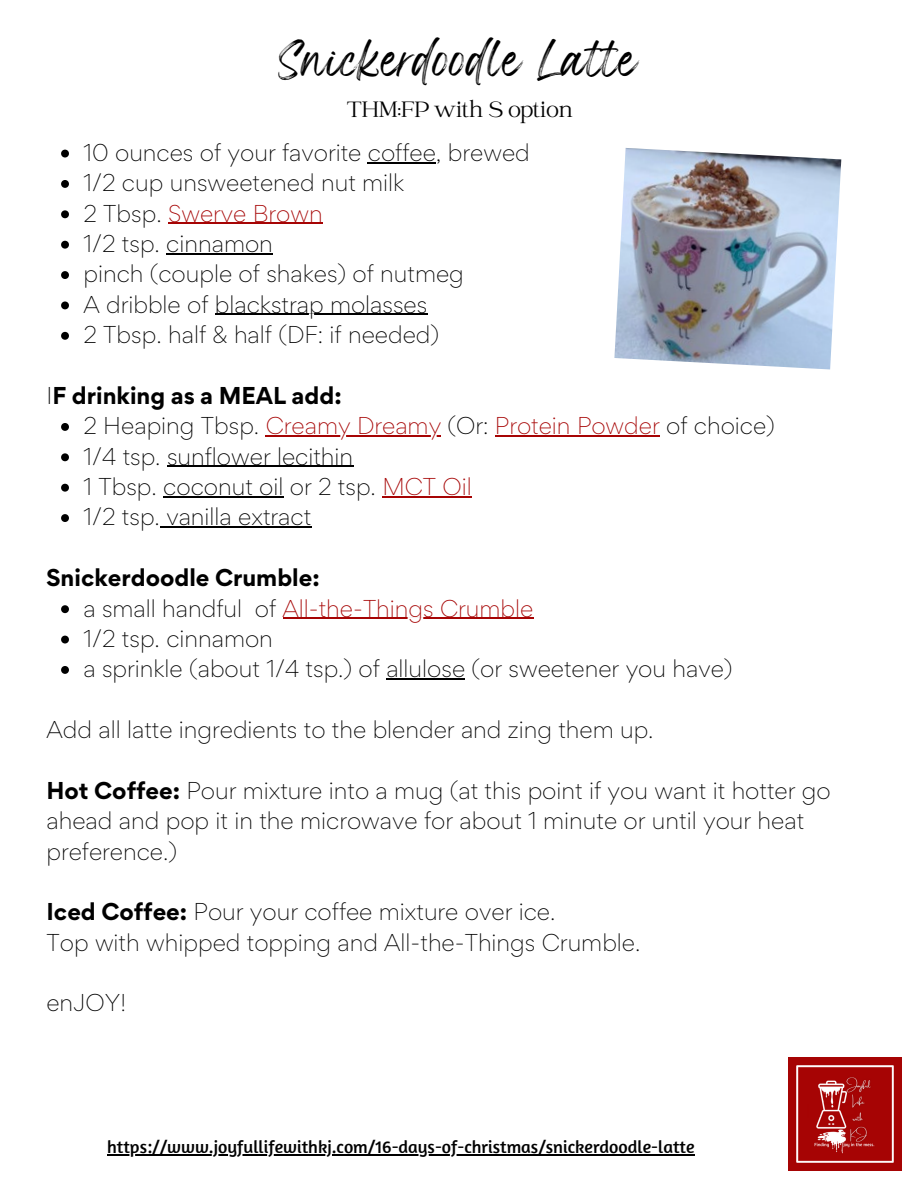
<style>
.page{position:relative;width:918px;height:1188px;background:#fff}
.page>*{position:absolute;margin:0;border:0;box-sizing:border-box;transform-origin:0 0}
.t1{font:27.75px "Wonderful Branding";color:#000}
.t2{font:24.45px "Catchy Mager";color:#000}
.t3{font:300 21.75px/30.3px "Gordita";color:#000}
.t4{font:700 21.75px "Gordita";color:#000}
.t5{font:18px "Amaranth";color:#000}
.s1{color:#a60404}
.s2{font-weight:300}
.s3{font-weight:700}
</style>
<div class="page">
<svg style="left:61px;top:150px;width:8px;height:8px"></svg>
<hr style="left:368px;top:162px;width:68px;height:1px;background:#000">
<svg style="left:61px;top:180px;width:8px;height:8px"></svg>
<svg style="left:61px;top:210px;width:8px;height:8px"></svg>
<hr style="left:168px;top:223px;width:155px;height:1px;background:#a60404">
<svg style="left:61px;top:241px;width:8px;height:8px"></svg>
<hr style="left:166px;top:253px;width:107px;height:1px;background:#000">
<svg style="left:61px;top:271px;width:8px;height:8px"></svg>
<svg style="left:61px;top:302px;width:8px;height:7px"></svg>
<hr style="left:215px;top:314px;width:212px;height:1px;background:#000">
<svg style="left:61px;top:332px;width:8px;height:8px"></svg>
<svg style="left:61px;top:423px;width:8px;height:8px"></svg>
<hr style="left:266px;top:435px;width:175px;height:1px;background:#a60404">
<hr style="left:495px;top:435px;width:165px;height:1px;background:#a60404">
<svg style="left:61px;top:453px;width:8px;height:8px"></svg>
<hr style="left:167px;top:466px;width:186px;height:1px;background:#000">
<svg style="left:61px;top:484px;width:8px;height:8px"></svg>
<hr style="left:163px;top:496px;width:120px;height:1px;background:#000">
<hr style="left:382px;top:496px;width:90px;height:1px;background:#a60404">
<svg style="left:61px;top:514px;width:8px;height:8px"></svg>
<hr style="left:160px;top:526px;width:151px;height:2px;background:#000">
<svg style="left:61px;top:605px;width:8px;height:8px"></svg>
<hr style="left:283px;top:618px;width:250px;height:1px;background:#a60404">
<svg style="left:61px;top:636px;width:8px;height:8px"></svg>
<svg style="left:61px;top:666px;width:8px;height:8px"></svg>
<hr style="left:386px;top:678px;width:79px;height:2px;background:#000">
<img style="left:789px;top:1058px;width:112px;height:112px">
<img style="left:614px;top:148px;width:227px;height:221px">
<hr style="left:107px;top:1154px;width:588px;height:1px;background:#000">
<p class="t1" style="left:278px;top:53px;width:363px">Snickerdoodle Latte</p>
<p class="t2" style="left:347px;top:98px;width:228px">THM:FP with S option</p>
<p class="t3" style="left:83px;top:137px;width:448px">10 ounces of your favorite coffee, brewed<br>1/2 cup unsweetened nut milk<br>2 Tbsp. <span class="s1">Swerve Brown<br></span>1/2 tsp. cinnamon<br>pinch (couple of shakes) of nutmeg<br>A dribble of blackstrap molasses<br>2 Tbsp. half &amp; half (DF: if needed)</p>
<p class="t4" style="left:46px;top:381px;width:297px"><span class="s2">I</span>F drinking as a MEAL add:</p>
<p class="t3" style="left:83px;top:410px;width:693px">2 Heaping Tbsp. <span class="s1">Creamy Dreamy</span> (Or: <span class="s1">Protein Powder</span> of choice)<br>1/4 tsp. sunflower lecithin<br>1 Tbsp. coconut oil or 2 tsp. <span class="s1">MCT Oil<br></span>1/2 tsp. vanilla extract</p>
<p class="t4" style="left:46px;top:563px;width:275px">Snickerdoodle Crumble:</p>
<p class="t3" style="left:83px;top:593px;width:651px">a small handful of <span class="s1">All-the-Things Crumble<br></span>1/2 tsp. cinnamon<br>a sprinkle (about 1/4 tsp.) of allulose (or sweetener you have)</p>
<p class="t3" style="left:46px;top:714px;width:609px">Add all latte ingredients to the blender and zing them up.</p>
<p class="t3" style="left:46px;top:775px;width:786px"><span class="s3">Hot Coffee:</span> Pour mixture into a mug (at this point if you want it hotter go ahead and pop it in the microwave for about 1 minute or until your heat preference.)</p>
<p class="t3" style="left:46px;top:896px;width:596px"><span class="s3">Iced Coffee:</span> Pour your coffee mixture over ice.<br>Top with whipped topping and All-the-Things Crumble.</p>
<p class="t3" style="left:46px;top:988px;width:81px">enJOY!</p>
<p class="t5" style="left:107px;top:1136px;width:589px">https://www.joyfullifewithkj.com/16-days-of-christmas/snickerdoodle-latte</p>
</div>
